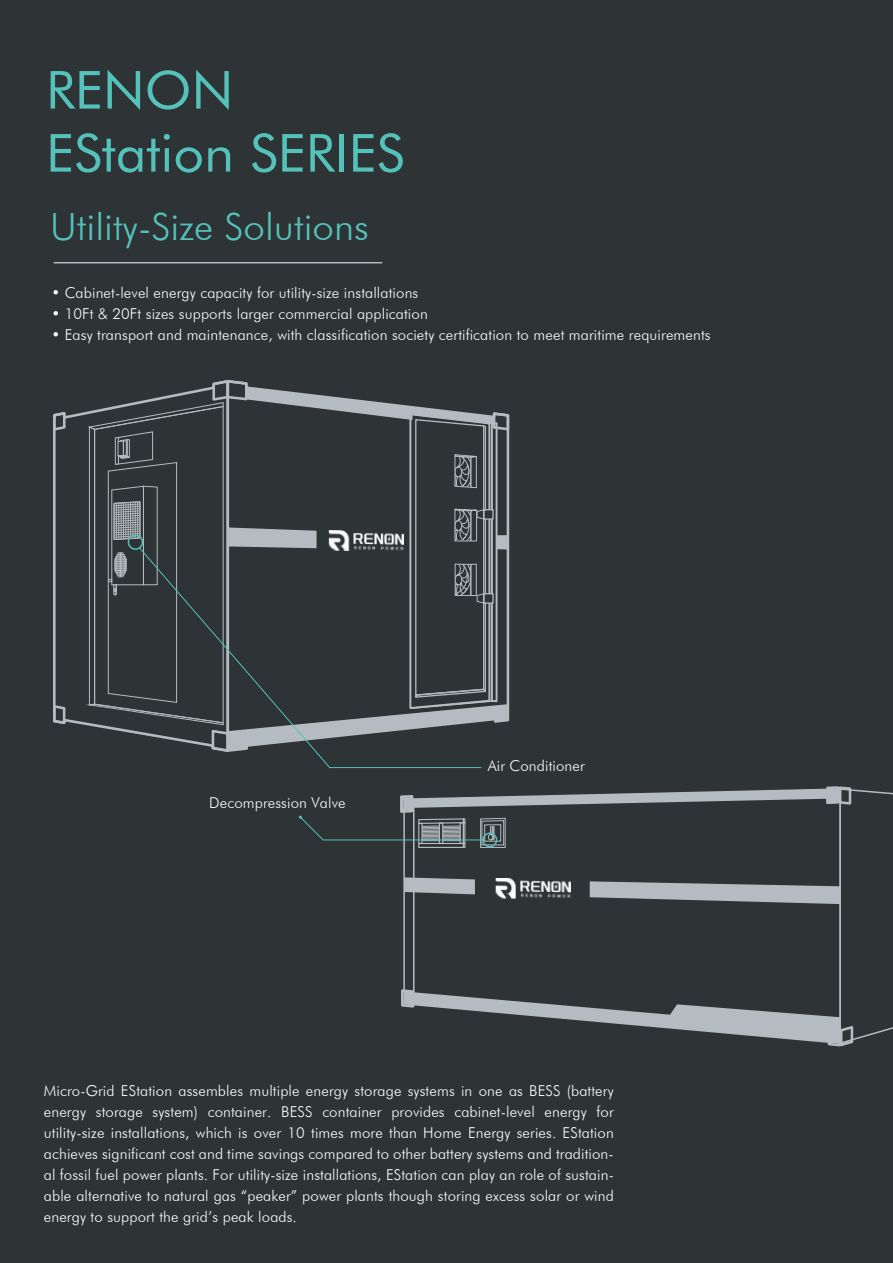
<style>
.page{position:relative;width:893px;height:1263px;background:#2e3335}
.page>*{position:absolute;margin:0;border:0;box-sizing:border-box;transform-origin:0 0}
.t1{font:52.5px/63px "Futura BT";color:#54c2bb}
.t2{font:300 37.5px "Futura BT";color:#54c2bb}
.t3{font:300 15px/21px "Futura BT";letter-spacing:.01em;color:#fff;text-align:justify}
</style>
<div class="page">
<hr style="left:54px;top:262px;width:328px;height:1px;background:#b5bcc1">
<svg style="left:53px;top:411px;width:34px;height:315px"></svg>
<svg style="left:53px;top:703px;width:14px;height:23px"></svg>
<svg style="left:87px;top:380px;width:423px;height:354px"></svg>
<div style="left:128px;top:534px;width:15px;height:16px;border:2px solid #54c2bb;border-radius:50%"></div>
<svg style="left:138px;top:547px;width:344px;height:221px"></svg>
<svg style="left:299px;top:786px;width:594px;height:261px"></svg>
<h1 class="t1" style="left:46px;top:58px;width:360px">RENON<br>EStation SERIES</h1>
<h2 class="t2" style="left:50px;top:204px;width:320px">Utility-Size Solutions</h2>
<p class="t3" style="left:51px;top:282px;width:368px">• Cabinet-level energy capacity for utility-size installations</p>
<p class="t3" style="left:51px;top:303px;width:378px">• 10Ft &amp; 20Ft sizes supports larger commercial application</p>
<p class="t3" style="left:51px;top:324px;width:661px">• Easy transport and maintenance, with classification society certification to meet maritime requirements</p>
<p class="t3" style="left:209px;top:792px;width:138px">Decompression Valve</p>
<p class="t3" style="left:488px;top:755px;width:99px">Air Conditioner</p>
<p class="t3" style="left:44px;top:1080px;width:571px">Micro-Grid EStation assembles multiple energy storage systems in one as BESS (battery energy storage system) container. BESS container provides cabinet-level energy for utility-size installations, which is over 10 times more than Home Energy series. EStation achieves significant cost and time savings compared to other battery systems and tradition&shy;al fossil fuel power plants. For utility-size installations, EStation can play an role of sustain&shy;able alternative to natural gas “peaker” power plants though storing excess solar or wind energy to support the grid’s peak loads.</p>
</div>
